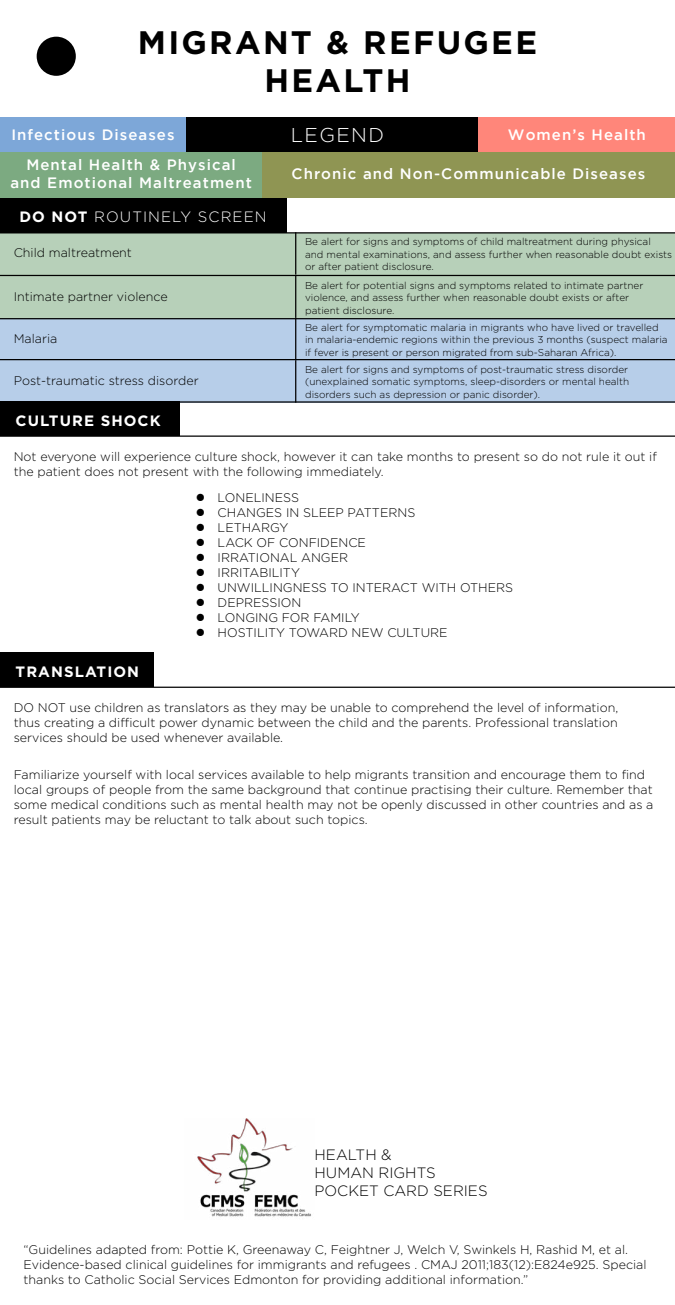
<style>
.page{position:relative;width:675px;height:1305px;background:#fff}
.page>*{position:absolute;margin:0;border:0;box-sizing:border-box;transform-origin:0 0}
.t1{font:700 32.5px/37.5px "Gotham";letter-spacing:.07em;color:#000;text-align:center}
.t2{font:300 20px "Gotham";letter-spacing:.07em;color:#fff}
.t3{font:500 15px/18px "Gotham";letter-spacing:.07em;color:#fff;text-align:center}
.t4{font:300 15px/18px "Gotham";color:#000}
.t5{font:700 15px "Gotham";letter-spacing:.07em;color:#fff}
.t6{font:300 15px "Gotham";letter-spacing:.07em;color:#fff}
.t7{font:300 12.5px/15px "Gotham";color:#000}
.t8{font:300 10px/12.5px "Gotham";color:#000}
.s1{font-weight:700}
</style>
<div class="page">
<div style="left:0;top:233px;width:675px;height:42px;background:#b7d0b9"></div>
<div style="left:0;top:276px;width:675px;height:43px;background:#b7d0b9"></div>
<div style="left:0;top:319px;width:675px;height:41px;background:#b7cee9"></div>
<div style="left:0;top:360px;width:675px;height:43px;background:#b7cee9"></div>
<div style="left:0;top:117px;width:675px;height:35px;background:#000"></div>
<div style="left:37px;top:37px;width:39px;height:39px;background:#000;border-radius:50%"></div>
<div style="left:0;top:117px;width:186px;height:35px;background:#7da7d8"></div>
<div style="left:479px;top:117px;width:196px;height:35px;background:#ff867a"></div>
<div style="left:262px;top:153px;width:413px;height:45px;background:#8f9553"></div>
<div style="left:0;top:152px;width:262px;height:46px;background:#7caa81"></div>
<hr style="left:0;top:232px;width:675px;height:1px;background:#000">
<hr style="left:0;top:436px;width:675px;height:1px;background:#000">
<hr style="left:0;top:687px;width:675px;height:1px;background:#000">
<hr style="left:0;top:275px;width:675px;height:1px;background:#000">
<hr style="left:0;top:318px;width:675px;height:1px;background:#000">
<hr style="left:0;top:359px;width:675px;height:1px;background:#000">
<hr style="left:0;top:401px;width:675px;height:2px;background:#000">
<div style="left:0;top:198px;width:287px;height:35px;background:#000"></div>
<div style="left:0;top:401px;width:179px;height:35px;background:#000"></div>
<div style="left:0;top:652px;width:154px;height:35px;background:#000"></div>
<hr style="left:295px;top:232px;width:1px;height:43px;background:#000">
<hr style="left:295px;top:275px;width:1px;height:43px;background:#000">
<hr style="left:295px;top:318px;width:1px;height:42px;background:#000">
<hr style="left:295px;top:360px;width:1px;height:43px;background:#000">
<img style="left:197px;top:1119px;width:114px;height:98px">
<h1 class="t1" style="left:138px;top:23px;width:401px">MIGRANT &amp; REFUGEE<br>HEALTH</h1>
<p class="t3" style="left:11px;top:126px;width:165px">Infectious Diseases</p>
<h2 class="t2" style="left:291px;top:124px;width:95px">LEGEND</h2>
<p class="t3" style="left:508px;top:126px;width:139px">Women’s Health</p>
<p class="t3" style="left:292px;top:164px;width:355px">Chronic and Non-Communicable Diseases</p>
<p class="t3" style="left:10px;top:155px;width:243px">Mental Health &amp; Physical and Emotional Maltreatment</p>
<p class="t6" style="left:19px;top:209px;width:249px"><span class="s1">DO NOT</span> ROUTINELY SCREEN</p>
<p class="t7" style="left:14px;top:245px;width:120px">Child maltreatment</p>
<p class="t7" style="left:14px;top:288px;width:155px">Intimate partner violence</p>
<p class="t7" style="left:14px;top:331px;width:45px">Malaria</p>
<p class="t7" style="left:14px;top:373px;width:186px">Post-traumatic stress disorder</p>
<p class="t5" style="left:16px;top:412px;width:147px">CULTURE SHOCK</p>
<p class="t8" style="left:305px;top:235px;width:369px">Be alert for signs and symptoms of child maltreatment during physical<br>and mental examinations, and assess further when reasonable doubt exists or after patient disclosure.</p>
<p class="t8" style="left:305px;top:279px;width:340px">Be alert for potential signs and symptoms related to intimate partner violence, and assess further when reasonable doubt exists or after patient disclosure.</p>
<p class="t8" style="left:305px;top:321px;width:364px">Be alert for symptomatic malaria in migrants who have lived or travelled in malaria-endemic regions within the previous 3 months (suspect malaria if fever is present or person migrated from sub-Saharan Africa).</p>
<p class="t8" style="left:305px;top:363px;width:326px;text-align:justify">Be alert for signs and symptoms of post-traumatic stress disorder (unexplained somatic symptoms, sleep-disorders or mental health disorders such as depression or panic disorder).</p>
<p class="t7" style="left:14px;top:448px;width:645px">Not everyone will experience culture shock, however it can take months to present so do not rule it out if the patient does not present with the following immediately.</p>
<p class="t5" style="left:16px;top:663px;width:125px">TRANSLATION</p>
<p class="t7" style="left:196px;top:490px;width:105px">● LONELINESS</p>
<p class="t7" style="left:196px;top:505px;width:221px">● CHANGES IN SLEEP PATTERNS</p>
<p class="t7" style="left:196px;top:520px;width:94px">● LETHARGY</p>
<p class="t7" style="left:196px;top:535px;width:172px">● LACK OF CONFIDENCE</p>
<p class="t7" style="left:196px;top:550px;width:154px">● IRRATIONAL ANGER</p>
<p class="t7" style="left:196px;top:565px;width:106px">● IRRITABILITY</p>
<p class="t7" style="left:196px;top:580px;width:319px">● UNWILLINGNESS TO INTERACT WITH OTHERS</p>
<p class="t7" style="left:196px;top:595px;width:107px">● DEPRESSION</p>
<p class="t7" style="left:196px;top:610px;width:165px">● LONGING FOR FAMILY</p>
<p class="t7" style="left:196px;top:625px;width:253px">● HOSTILITY TOWARD NEW CULTURE</p>
<p class="t7" style="left:14px;top:700px;width:606px;text-align:justify">DO NOT use children as translators as they may be unable to comprehend the level of information, thus creating a difficult power dynamic between the child and the parents. Professional translation services should be used whenever available.</p>
<p class="t7" style="left:14px;top:767px;width:641px">Familiarize yourself with local services available to help migrants transition and encourage them to find local groups of people from the same background that continue practising their culture. Remember that some medical conditions such as mental health may not be openly discussed in other countries and as a result patients may be reluctant to talk about such topics.</p>
<p class="t4" style="left:315px;top:1145px;width:175px">HEALTH &amp;<br>HUMAN RIGHTS<br>POCKET CARD SERIES</p>
<p class="t7" style="left:24px;top:1242px;width:625px">“Guidelines adapted from: Pottie K, Greenaway C, Feightner J, Welch V, Swinkels H, Rashid M, et al.<br>Evidence-based clinical guidelines for immigrants and refugees . CMAJ 2011;183(12):E824e925. Special thanks to Catholic Social Services Edmonton for providing additional information.”</p>
</div>
